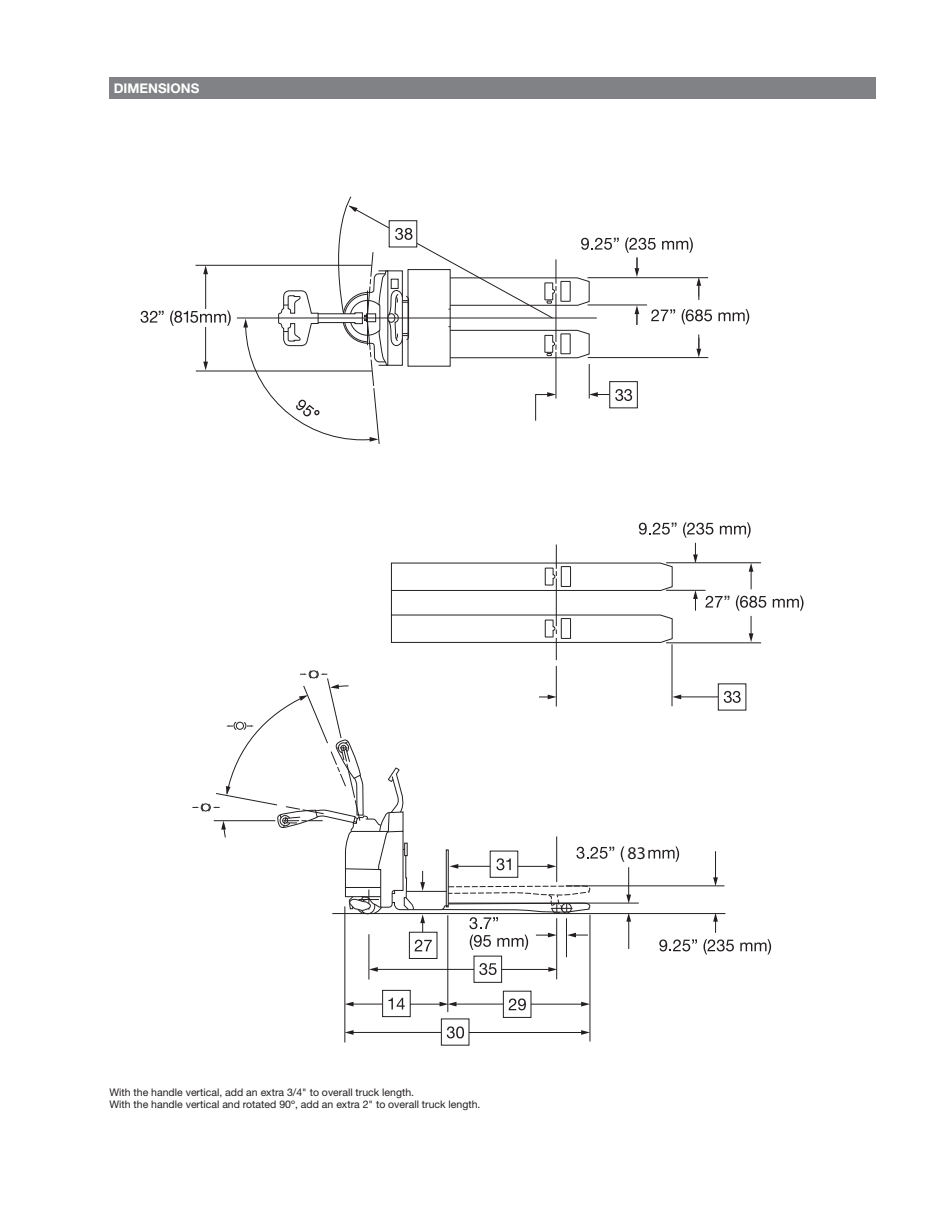
<style>
.page{position:relative;width:944px;height:1214px;background:#fff}
.page>*{position:absolute;margin:0;border:0;box-sizing:border-box;transform-origin:0 0}
.t1{font:17.85px "Myriad Pro";color:#231f20}
._01-上帯内{font:700 13.35px "Helvetica Neue LT Std";color:#fff}
.t2{font:10.5px "Helvetica Neue LT Std";color:#231f20}
</style>
<div class="page">
<div style="left:109px;top:77px;width:766px;height:21px;background:#808285"></div>
<hr style="left:237px;top:318px;width:359px;height:1px;background:#231f20">
<hr style="left:196px;top:370px;width:176px;height:1px;background:#231f20">
<hr style="left:195px;top:265px;width:176px;height:1px;background:#231f20">
<hr style="left:205px;top:326px;width:1px;height:37px;background:#231f20">
<svg style="left:203px;top:361px;width:5px;height:9px"></svg>
<hr style="left:205px;top:273px;width:1px;height:36px;background:#231f20">
<svg style="left:203px;top:265px;width:5px;height:9px"></svg>
<hr style="left:666px;top:562px;width:95px;height:1px;background:#231f20">
<hr style="left:666px;top:642px;width:95px;height:1px;background:#231f20">
<hr style="left:666px;top:590px;width:39px;height:1px;background:#231f20">
<hr style="left:679px;top:696px;width:39px;height:1px;background:#231f20">
<hr style="left:332px;top:913px;width:393px;height:1px;background:#231f20">
<hr style="left:556px;top:918px;width:1px;height:61px;background:#231f20">
<hr style="left:566px;top:918px;width:1px;height:39px;background:#231f20">
<hr style="left:589px;top:914px;width:1px;height:127px;background:#231f20">
<hr style="left:344px;top:906px;width:1px;height:136px;background:#231f20">
<hr style="left:447px;top:915px;width:1px;height:97px;background:#231f20">
<hr style="left:368px;top:934px;width:1px;height:45px;background:#231f20">
<hr style="left:565px;top:885px;width:159px;height:1px;background:#231f20">
<svg style="left:713px;top:851px;width:5px;height:35px"></svg>
<svg style="left:713px;top:913px;width:5px;height:20px"></svg>
<hr style="left:501px;top:969px;width:49px;height:1px;background:#231f20">
<svg style="left:548px;top:967px;width:9px;height:4px"></svg>
<hr style="left:376px;top:969px;width:102px;height:1px;background:#231f20">
<svg style="left:369px;top:967px;width:9px;height:4px"></svg>
<hr style="left:352px;top:1003px;width:31px;height:1px;background:#231f20">
<svg style="left:345px;top:1001px;width:8px;height:5px"></svg>
<hr style="left:455px;top:1003px;width:53px;height:1px;background:#231f20">
<hr style="left:387px;top:1003px;width:54px;height:1px;background:#231f20">
<svg style="left:439px;top:1001px;width:17px;height:5px"></svg>
<hr style="left:529px;top:1003px;width:53px;height:1px;background:#231f20">
<svg style="left:581px;top:1001px;width:9px;height:5px"></svg>
<hr style="left:352px;top:1032px;width:93px;height:1px;background:#231f20">
<svg style="left:345px;top:1030px;width:8px;height:4px"></svg>
<hr style="left:467px;top:1032px;width:115px;height:1px;background:#231f20">
<svg style="left:581px;top:1030px;width:9px;height:4px"></svg>
<div style="left:441px;top:1019px;width:28px;height:26px;background:#fff"></div>
<div style="left:503px;top:991px;width:28px;height:26px;background:#fff"></div>
<div style="left:474px;top:956px;width:27px;height:26px;background:#fff"></div>
<div style="left:382px;top:990px;width:28px;height:26px;background:#fff"></div>
<div style="left:382px;top:990px;width:28px;height:27px;border:1px solid #231f20"></div>
<div style="left:409px;top:931px;width:28px;height:28px;border:1px solid #231f20"></div>
<svg style="left:140px;top:311px;width:24px;height:12px"></svg>
<svg style="left:243px;top:196px;width:469px;height:248px"></svg>
<svg style="left:718px;top:309px;width:31px;height:15px"></svg>
<svg style="left:639px;top:522px;width:37px;height:12px"></svg>
<svg style="left:683px;top:522px;width:30px;height:15px"></svg>
<svg style="left:720px;top:522px;width:30px;height:15px"></svg>
<svg style="left:705px;top:563px;width:98px;height:79px"></svg>
<svg style="left:703px;top:939px;width:31px;height:15px"></svg>
<svg style="left:740px;top:939px;width:31px;height:15px"></svg>
<svg style="left:723px;top:691px;width:17px;height:12px"></svg>
<svg style="left:388px;top:997px;width:17px;height:12px"></svg>
<svg style="left:192px;top:543px;width:505px;height:408px"></svg>
<svg style="left:479px;top:963px;width:17px;height:12px"></svg>
<svg style="left:447px;top:1026px;width:17px;height:12px"></svg>
<svg style="left:508px;top:998px;width:18px;height:12px"></svg>
<svg style="left:170px;top:310px;width:61px;height:16px"></svg>
<p class="_01-上帯内" style="left:114px;top:80px;width:87px">DIMENSIONS</p>
<p class="t2" style="left:109px;top:1085px;width:306px">With the handle vertical, add an extra 3/4" to overall truck length.</p>
<p class="t2" style="left:109px;top:1098px;width:372px">With the handle vertical and rotated 90 ,º add an extra 2" to overall truck length.</p>
<p class="t1" style="left:627px;top:842px;width:20px">83</p>
</div>
